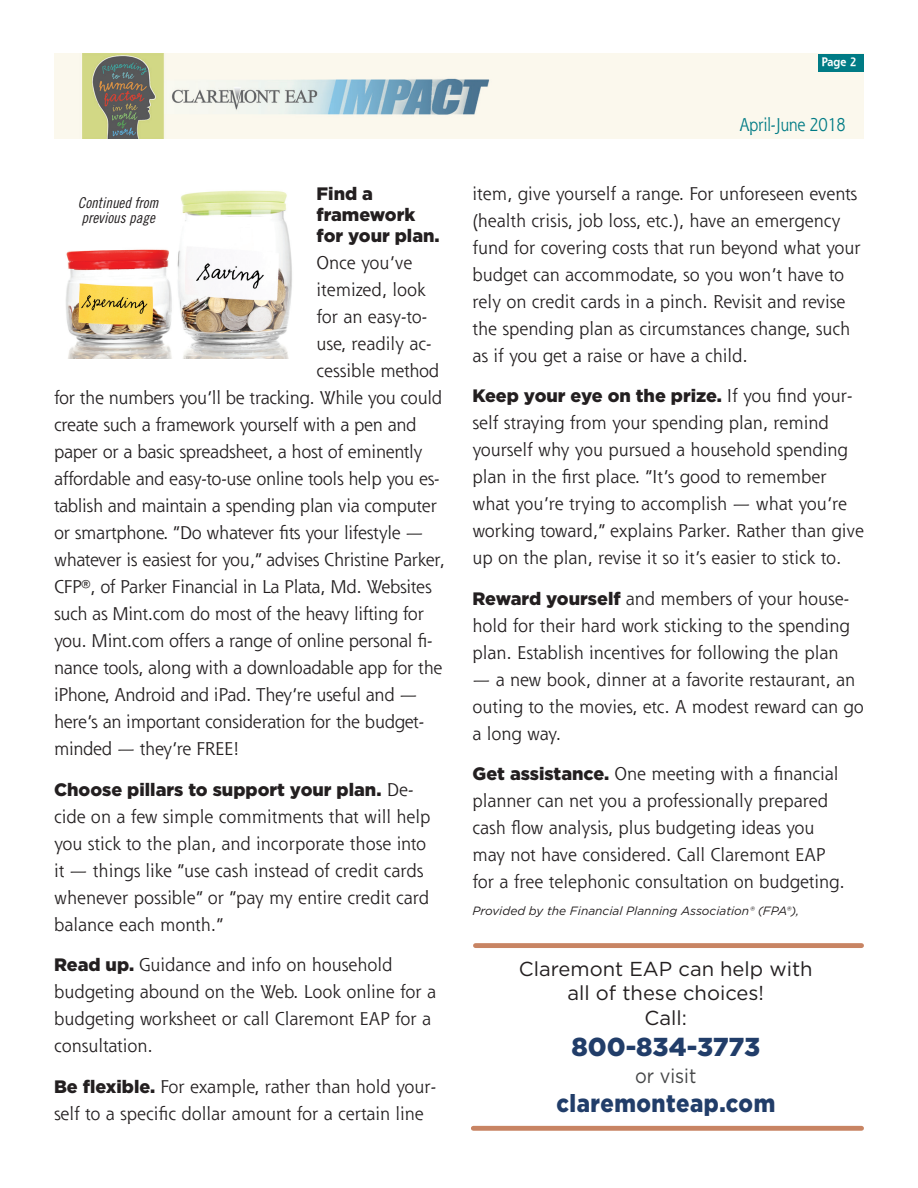
<style>
.page{position:relative;width:918px;height:1188px;background:#fff}
.page>*{position:absolute;margin:0;border:0;box-sizing:border-box;transform-origin:0 0}
.t1{font:900 25.95px "Gotham";color:#213d69}
.t2{font:900 24.6px "Gotham";letter-spacing:.025em;color:#213d69;scale:.9 1}
.t3{font:20.25px/24.2px "Gotham";color:#231f20;text-align:center}
.t4{font:20.25px "Gotham";color:#454647;scale:.9 1}
.t5{font:18px/27px "Shannon Std";color:#231f20}
.t6{font:900 18px/21px "Gotham";color:#231f20}
.t7{font:18px "Shannon Std";letter-spacing:-.025em;color:#007b85;scale:.9 1}
.t8{font:15px/15px "Trade Gothic Cond Eighteen Obl";color:#231f20}
.t9{font:italic 12px "Gotham";color:#231f20}
.t10{font:700 12px "Shannon";color:#fff;scale:.9 1}
.s1{font-family:"Shannon Std";font-weight:400}
.s2{font-family:"Gotham";font-weight:900}
</style>
<div class="page">
<img style="left:54px;top:54px;width:810px;height:85px">
<div style="left:819px;top:54px;width:45px;height:18px;background:#007b85"></div>
<div style="left:475px;top:943px;width:387px;height:5px;background:#c88463"></div>
<div style="left:473px;top:1126px;width:389px;height:5px;background:#c88463"></div>
<img style="left:66px;top:190px;width:226px;height:169px">
<p class="t6" style="left:317px;top:183px;width:125px">Find a framework for your plan.</p>
<p class="t5" style="left:317px;top:249px;width:98px">Once you’ve</p>
<p class="t5" style="left:317px;top:276px;width:111px">itemized, look</p>
<p class="t5" style="left:317px;top:303px;width:112px">for an easy-to-</p>
<p class="t5" style="left:317px;top:330px;width:116px">use, readily ac-</p>
<p class="t5" style="left:317px;top:357px;width:124px">cessible method</p>
<p class="t5" style="left:54px;top:384px;width:390px">for the numbers you’ll be tracking. While you could</p>
<p class="t5" style="left:54px;top:411px;width:364px">create such a framework yourself with a pen and</p>
<p class="t5" style="left:54px;top:438px;width:370px">paper or a basic spreadsheet, a host of eminently</p>
<p class="t5" style="left:54px;top:465px;width:387px">affordable and easy-to-use online tools help you es-</p>
<p class="t5" style="left:54px;top:492px;width:385px">tablish and maintain a spending plan via computer</p>
<p class="t5" style="left:54px;top:519px;width:371px">or smartphone. “Do whatever fits your lifestyle —</p>
<p class="t5" style="left:54px;top:546px;width:392px">whatever is easiest for you,” advises Christine Parker,</p>
<p class="t5" style="left:54px;top:573px;width:379px">CFP®, of Parker Financial in La Plata, Md. Websites</p>
<p class="t5" style="left:54px;top:600px;width:372px">such as Mint.com do most of the heavy lifting for</p>
<p class="t5" style="left:54px;top:627px;width:380px">you. Mint.com offers a range of online personal fi-</p>
<p class="t5" style="left:54px;top:654px;width:390px">nance tools, along with a downloadable app for the</p>
<p class="t5" style="left:54px;top:681px;width:365px">iPhone, Android and iPad. They’re useful and —</p>
<p class="t5" style="left:54px;top:708px;width:372px">here’s an important consideration for the budget-</p>
<p class="t5" style="left:54px;top:735px;width:186px">minded — they’re FREE!</p>
<p class="t6" style="left:54px;top:779px;width:361px">Choose pillars to support your plan. <span class="s1">De-</span></p>
<p class="t5" style="left:54px;top:802px;width:378px">cide on a few simple commitments that will help you stick to the plan, and incorporate those into it — things like “use cash instead of credit cards whenever possible” or “pay my entire credit card balance each month.”</p>
<p class="t5" style="left:54px;top:951px;width:384px"><span class="s2">Read up.</span> Guidance and info on household budgeting abound on the Web. Look online for a budgeting worksheet or call Claremont EAP for a consultation.</p>
<p class="t5" style="left:54px;top:1072px;width:384px"><span class="s2">Be flexible.</span> For example, rather than hold your&shy;self to a specific dollar amount for a certain line</p>
<p class="t8" style="left:78px;top:195px;width:82px">Continued from previous page</p>
<p class="t10" style="left:822px;top:55px;width:41px">Page 2</p>
<p class="t7" style="left:739px;top:113px;width:120px">April-June 2018</p>
<p class="t5" style="left:473px;top:179px;width:390px">item, give yourself a range. For unforeseen events (health crisis, job loss, etc.), have an emergency fund for covering costs that run beyond what your budget can accommodate, so you won’t have to rely on credit cards in a pinch. Revisit and revise the spending plan as circumstances change, such as if you get a raise or have a child.</p>
<p class="t6" style="left:473px;top:385px;width:382px">Keep your eye on the prize. <span class="s1">If you find your-</span></p>
<p class="t5" style="left:473px;top:409px;width:393px">self straying from your spending plan, remind yourself why you pursued a household spending plan in the first place. “It’s good to remember what you’re trying to accomplish — what you’re working toward,” explains Parker. Rather than give up on the plan, revise it so it’s easier to stick to.</p>
<p class="t5" style="left:473px;top:584px;width:379px;text-align:justify"><span class="s2">Reward yourself</span> and members of your house&shy;hold for their hard work sticking to the spending plan. Establish incentives for following the plan</p>
<p class="t5" style="left:473px;top:665px;width:393px">— a new book, dinner at a favorite restaurant, an outing to the movies, etc. A modest reward can go a long way.</p>
<p class="t5" style="left:473px;top:760px;width:374px"><span class="s2">Get assistance.</span> One meeting with a financial planner can net you a professionally prepared cash flow analysis, plus budgeting ideas you may not have considered. Call Claremont EAP for a free telephonic consultation on budgeting.</p>
<p class="t9" style="left:472px;top:903px;width:328px">Provided by the Financial Planning Association® (FPA®),</p>
<p class="t3" style="left:519px;top:957px;width:295px">Claremont EAP can help with all of these choices!<br>Call:</p>
<h1 class="t1" style="left:571px;top:1029px;width:190px">800-834-3773</h1>
<p class="t4" style="left:635px;top:1063px;width:69px">or visit</p>
<h2 class="t2" style="left:556px;top:1087px;width:245px">claremonteap.com</h2>
</div>
